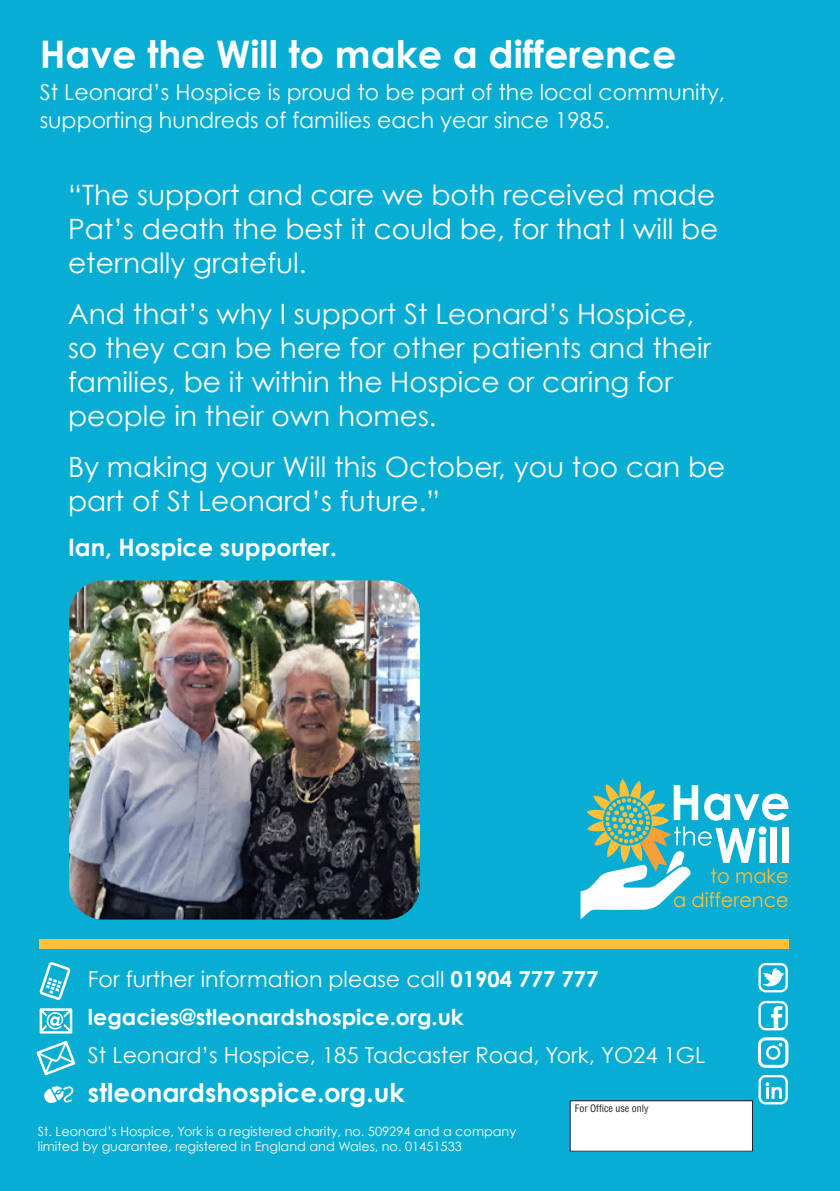
<style>
.page{position:relative;width:840px;height:1191px;background:#fff}
.page>*{position:absolute;margin:0;border:0;box-sizing:border-box;transform-origin:0 0}
.Paragraph_Style_1{font:700 38px "Century Gothic";color:#fff}
.Paragraph_Style_1-2{font:28px/34px "Century Gothic";color:#fff}
.Paragraph_Style_1-3{font:700 26px "Century Gothic";color:#fff}
.Paragraph_Style_1-4{font:700 24px "Century Gothic";color:#fff}
.Paragraph_Style_1-5{font:22px/28px "Century Gothic";color:#fff}
.Paragraph_Style_1-6{font:700 22px "Century Gothic";color:#fff}
.t1{font:19.8px/23.8px "Century Gothic";color:#febf3b;text-align:right}
.t2{font:12.8px/15.4px "Century Gothic";color:#fff}
.t3{font:condensed 10px "Helvetica";color:#231f20}
.s1{font-weight:700}
</style>
<div class="page">
<div style="left:0;top:0;width:839px;height:1191px;background:#08add3"></div>
<div style="left:40px;top:938px;width:748px;height:10px;background:#febf3b"></div>
<div style="left:570px;top:1100px;width:182px;height:51px;background:#fff"></div>
<div style="left:569px;top:1100px;width:183px;height:51px;border:1px solid #231f20"></div>
<svg style="left:580px;top:779px;width:208px;height:140px"></svg>
<img style="left:69px;top:580px;width:351px;height:339px">
<svg style="left:36px;top:1040px;width:39px;height:35px"></svg>
<svg style="left:758px;top:963px;width:29px;height:29px"></svg>
<svg style="left:39px;top:962px;width:32px;height:38px"></svg>
<svg style="left:758px;top:1037px;width:30px;height:30px"></svg>
<svg style="left:758px;top:1001px;width:29px;height:29px"></svg>
<svg style="left:758px;top:1075px;width:29px;height:29px"></svg>
<svg style="left:44px;top:1086px;width:30px;height:17px"></svg>
<svg style="left:40px;top:1008px;width:32px;height:25px"></svg>
<p class="Paragraph_Style_1" style="left:40px;top:26px;width:638px">Have the Will to make a difference</p>
<p class="Paragraph_Style_1-5" style="left:40px;top:78px;width:686px">St Leonard’s Hospice is proud to be part of the local community, supporting hundreds of families each year since 1985.</p>
<p class="Paragraph_Style_1-2" style="left:68px;top:177px;width:651px;text-align:justify">“The support and care we both received made Pat’s death the best it could be, for that I will be eternally grateful.</p>
<p class="Paragraph_Style_1-2" style="left:68px;top:296px;width:644px">And that’s why I support St Leonard’s Hospice, so they can be here for other patients and their families, be it within the Hospice or caring for people in their own homes.</p>
<p class="Paragraph_Style_1-2" style="left:68px;top:449px;width:658px">By making your Will this October, you too can be part of St Leonard’s future.”</p>
<p class="Paragraph_Style_1-4" style="left:68px;top:529px;width:270px">Ian, Hospice supporter.</p>
<p class="t1" style="left:672px;top:863px;width:117px">to make<br>a difference</p>
<p class="Paragraph_Style_1-5" style="left:88px;top:965px;width:512px">For further information please call <span class="s1">01904 777 777</span></p>
<p class="Paragraph_Style_1-6" style="left:88px;top:1000px;width:377px">legacies@stleonardshospice.org.uk</p>
<p class="Paragraph_Style_1-5" style="left:88px;top:1041px;width:618px">St Leonard’s Hospice, 185 Tadcaster Road, York, YO24 1GL</p>
<p class="Paragraph_Style_1-3" style="left:88px;top:1072px;width:318px">stleonardshospice.org.uk</p>
<p class="t3" style="left:574px;top:1101px;width:75px">For Office use only</p>
<p class="t2" style="left:38px;top:1123px;width:479px">St. Leonard’s Hospice, York is a registered charity, no. 509294 and a company limited by guarantee, registered in England and Wales, no. 01451533</p>
</div>
